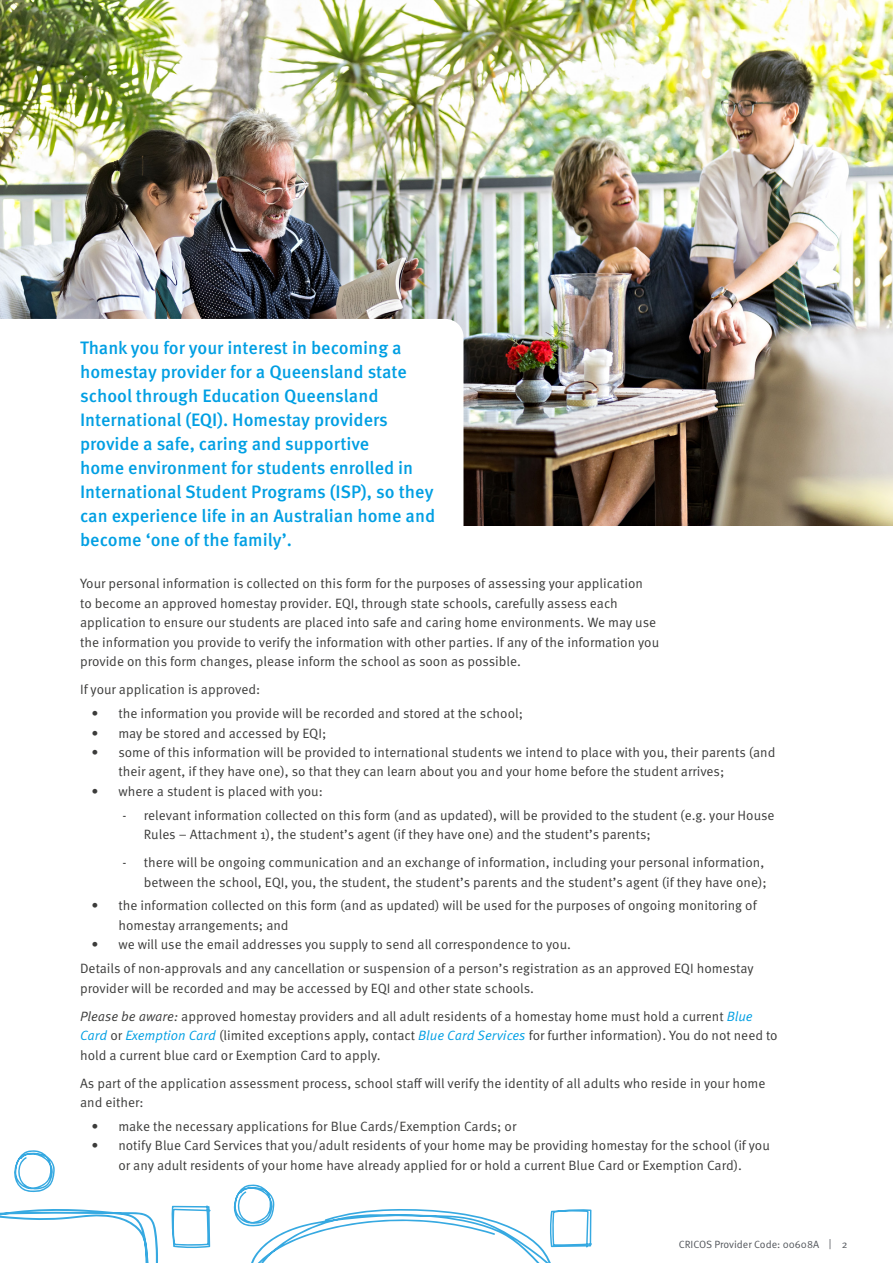
<style>
.page{position:relative;width:893px;height:1263px;background:#fff}
.page>*{position:absolute;margin:0;border:0;box-sizing:border-box;transform-origin:0 0}
.t1{font:500 18px/24px "Meta OT";color:#009fe3}
.t2{font:13.5px/19.5px "Meta OT Norm";color:#3c3c3b}
.t3{font:10.5px "Meta OT Norm";color:#52555b}
.s1{font-family:"Meta OT Norm Ita"}
.s2{font-family:"Meta OT Norm Ita";color:#009fe3}
</style>
<div class="page">
<svg style="left:0;top:1209px;width:158px;height:54px"></svg>
<svg style="left:171px;top:1205px;width:40px;height:43px"></svg>
<svg style="left:233px;top:1184px;width:359px;height:79px"></svg>
<svg style="left:14px;top:1150px;width:41px;height:42px"></svg>
<img style="left:0;top:0;width:893px;height:526px">
<svg style="left:0;top:319px;width:463px;height:207px"></svg>
<p class="t1" style="left:80px;top:336px;width:357px">Thank you for your interest in becoming a homestay provider for a Queensland state school through Education Queensland International (EQI). Homestay providers provide a safe, caring and supportive<br>home environment for students enrolled in International Student Programs (ISP), so they can experience life in an Australian home and become ‘one of the family’.</p>
<p class="t2" style="left:80px;top:574px;width:581px">Your personal information is collected on this form for the purposes of assessing your application<br>to become an approved homestay provider. EQI, through state schools, carefully assess each application to ensure our students are placed into safe and caring home environments. We may use the information you provide to verify the information with other parties. If any of the information you provide on this form changes, please inform the school as soon as possible.</p>
<p class="t2" style="left:80px;top:680px;width:182px">If your application is approved:</p>
<p class="t2" style="left:91px;top:704px;width:433px">• the information you provide will be recorded and stored at the school;</p>
<p class="t2" style="left:91px;top:723px;width:236px">• may be stored and accessed by EQI;</p>
<p class="t2" style="left:118px;top:743px;width:659px;text-indent:-27px">• some of this information will be provided to international students we intend to place with you, their parents (and their agent, if they have one), so that they can learn about you and your home before the student arrives;</p>
<p class="t2" style="left:91px;top:782px;width:233px">• where a student is placed with you:</p>
<p class="t2" style="left:144px;top:805px;width:632px;text-indent:-21px">- relevant information collected on this form (and as updated), will be provided to the student (e.g. your House<br>Rules – Attachment 1), the student’s agent (if they have one) and the student’s parents;</p>
<p class="t2" style="left:123px;top:853px;width:646px;text-align:right">- there will be ongoing communication and an exchange of information, including your personal information, between the school, EQI, you, the student, the student’s parents and the student’s agent (if they have one);</p>
<p class="t2" style="left:118px;top:896px;width:640px;text-indent:-27px">• the information collected on this form (and as updated) will be used for the purposes of ongoing monitoring of homestay arrangements; and</p>
<p class="t2" style="left:80px;top:933px;width:675px;line-height:23.7px;text-indent:11px">• we will use the email addresses you supply to send all correspondence to you.<br>Details of non-approvals and any cancellation or suspension of a person’s registration as an approved EQI homestay</p>
<p class="t2" style="left:80px;top:974px;width:674px;line-height:28px">provider will be recorded and may be accessed by EQI and other state schools.<br><span class="s1">Please be aware:</span> approved homestay providers and all adult residents of a homestay home must hold a current <span class="s2">Blue</span></p>
<p class="t2" style="left:80px;top:1026px;width:699px"><span class="s2">Card</span> or <span class="s2">Exemption Card</span> (limited exceptions apply, contact <span class="s2">Blue Card Services</span> for further information). You do not need to hold a current blue card or Exemption Card to apply.</p>
<p class="t2" style="left:80px;top:1073px;width:687px">As part of the application assessment process, school staff will verify the identity of all adults who reside in your home and either:</p>
<p class="t2" style="left:91px;top:1117px;width:427px">• make the necessary applications for Blue Cards/Exemption Cards; or</p>
<p class="t2" style="left:91px;top:1136px;width:680px;text-align:center">• notify Blue Card Services that you/adult residents of your home may be providing homestay for the school (if you or any adult residents of your home have already applied for or hold a current Blue Card or Exemption Card).</p>
<p class="t3" style="left:679px;top:1237px;width:170px">CRICOS Provider Code: 00608A | 2</p>
</div>
